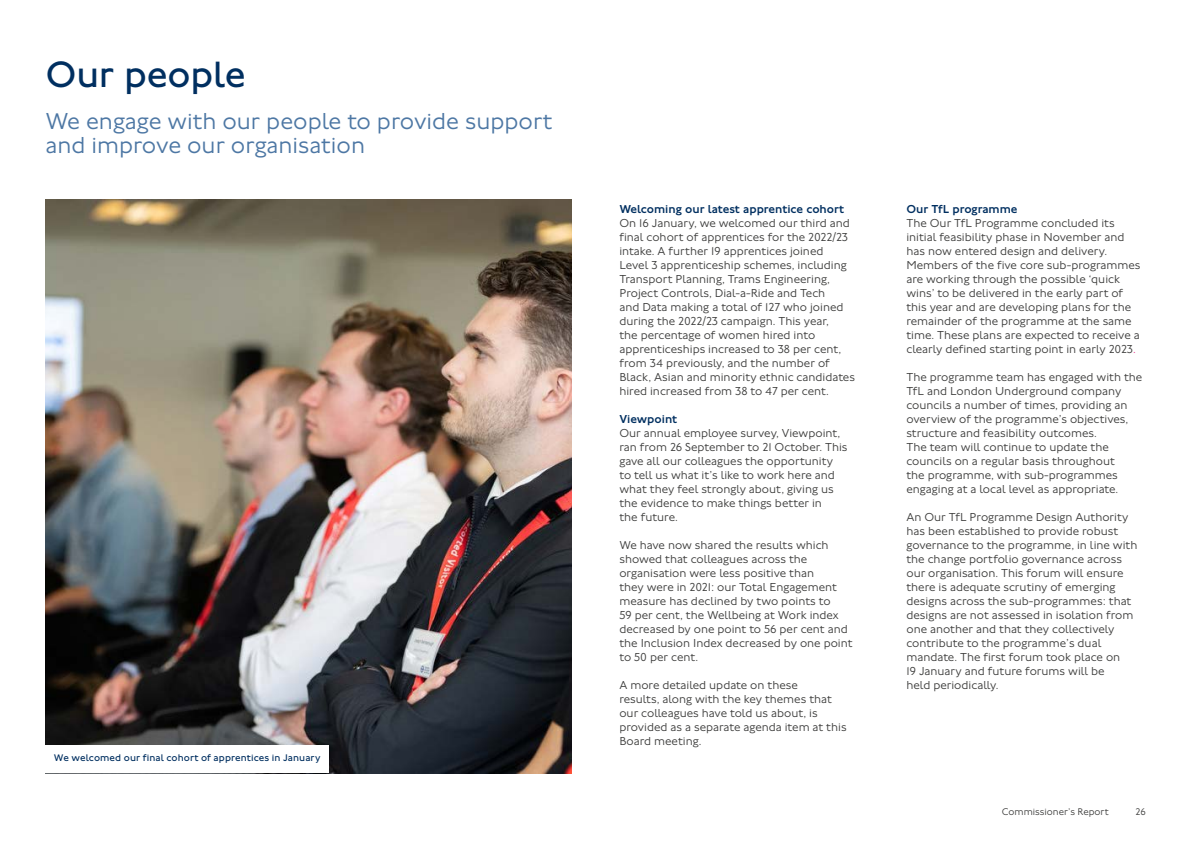
<style>
.page{position:relative;width:1191px;height:842px;background:#fff}
.page>*{position:absolute;margin:0;border:0;box-sizing:border-box;transform-origin:0 0}
.Major_Heading_38_38{font:38px "Johnston 100";letter-spacing:-.005em;color:#002f60}
.Minor_Heading_24_24{font:300 24px/24px "Johnston 100";color:#4d77a4}
.Body_12_14__P{font:300 12px/14px "Johnston 100";color:#3c3c3b}
.Body_Heading_12_14_B{font:500 12px "Johnston 100";color:#002f60}
.PictureCaption_10_12{font:10px "Johnston 100";letter-spacing:.005em;color:#002f60}
.t1{font:300 10px "Johnston 100";color:#3c3c3b}
.s1{color:#e8308a}
</style>
<div class="page">
<img style="left:45px;top:199px;width:526px;height:574px">
<div style="left:45px;top:745px;width:284px;height:28px;background:#fff"></div>
<h2 class="Major_Heading_38_38" style="left:45px;top:54px;width:202px">Our people</h2>
<p class="Minor_Heading_24_24" style="left:45px;top:110px;width:509px">We engage with our people to provide support and improve our organisation</p>
<p class="PictureCaption_10_12" style="left:54px;top:753px;width:268px">We welcomed our final cohort of apprentices in January</p>
<h3 class="Body_Heading_12_14_B" style="left:619px;top:203px;width:226px">Welcoming our latest apprentice cohort</h3>
<p class="Body_12_14__P" style="left:619px;top:217px;width:237px">On 16 January, we welcomed our third and final cohort of apprentices for the 2022/23 intake. A further 19 apprentices joined Level 3 apprenticeship schemes, including Transport Planning, Trams Engineering, Project Controls, Dial-a-Ride and Tech<br>and Data making a total of 127 who joined during the 2022/23 campaign. This year,<br>the percentage of women hired into apprenticeships increased to 38 per cent, from 34 previously, and the number of Black, Asian and minority ethnic candidates hired increased from 38 to 47 per cent.</p>
<h3 class="Body_Heading_12_14_B" style="left:619px;top:413px;width:59px">Viewpoint</h3>
<p class="Body_12_14__P" style="left:619px;top:427px;width:230px">Our annual employee survey, Viewpoint, ran from 26 September to 21 October. This gave all our colleagues the opportunity to tell us what it’s like to work here and what they feel strongly about, giving us the evidence to make things better in<br>the future.</p>
<p class="Body_12_14__P" style="left:619px;top:539px;width:235px">We have now shared the results which showed that colleagues across the organisation were less positive than<br>they were in 2021: our Total Engagement measure has declined by two points to<br>59 per cent, the Wellbeing at Work index decreased by one point to 56 per cent and the Inclusion Index decreased by one point to 50 per cent.</p>
<p class="Body_12_14__P" style="left:619px;top:679px;width:229px">A more detailed update on these<br>results, along with the key themes that our colleagues have told us about, is provided as a separate agenda item at this<br>Board meeting.</p>
<h3 class="Body_Heading_12_14_B" style="left:906px;top:203px;width:113px">Our TfL programme</h3>
<p class="Body_12_14__P" style="left:906px;top:217px;width:235px">The Our TfL Programme concluded its initial feasibility phase in November and has now entered design and delivery.<br>Members of the five core sub-programmes are working through the possible ‘quick wins’ to be delivered in the early part of this year and are developing plans for the remainder of the programme at the same time. These plans are expected to receive a clearly defined starting point in early 2023<span class="s1">.</span></p>
<p class="Body_12_14__P" style="left:906px;top:371px;width:237px">The programme team has engaged with the TfL and London Underground company councils a number of times, providing an overview of the programme’s objectives, structure and feasibility outcomes.<br>The team will continue to update the councils on a regular basis throughout<br>the programme, with sub-programmes engaging at a local level as appropriate.</p>
<p class="Body_12_14__P" style="left:906px;top:511px;width:232px">An Our TfL Programme Design Authority has been established to provide robust governance to the programme, in line with the change portfolio governance across our organisation. This forum will ensure there is adequate scrutiny of emerging designs across the sub-programmes: that designs are not assessed in isolation from one another and that they collectively contribute to the programme’s dual mandate. The first forum took place on<br>19 January and future forums will be<br>held periodically.</p>
<p class="t1" style="left:1002px;top:807px;width:108px">Commissioner’s Report</p>
<p class="t1" style="left:1135px;top:807px;width:12px">26</p>
</div>
